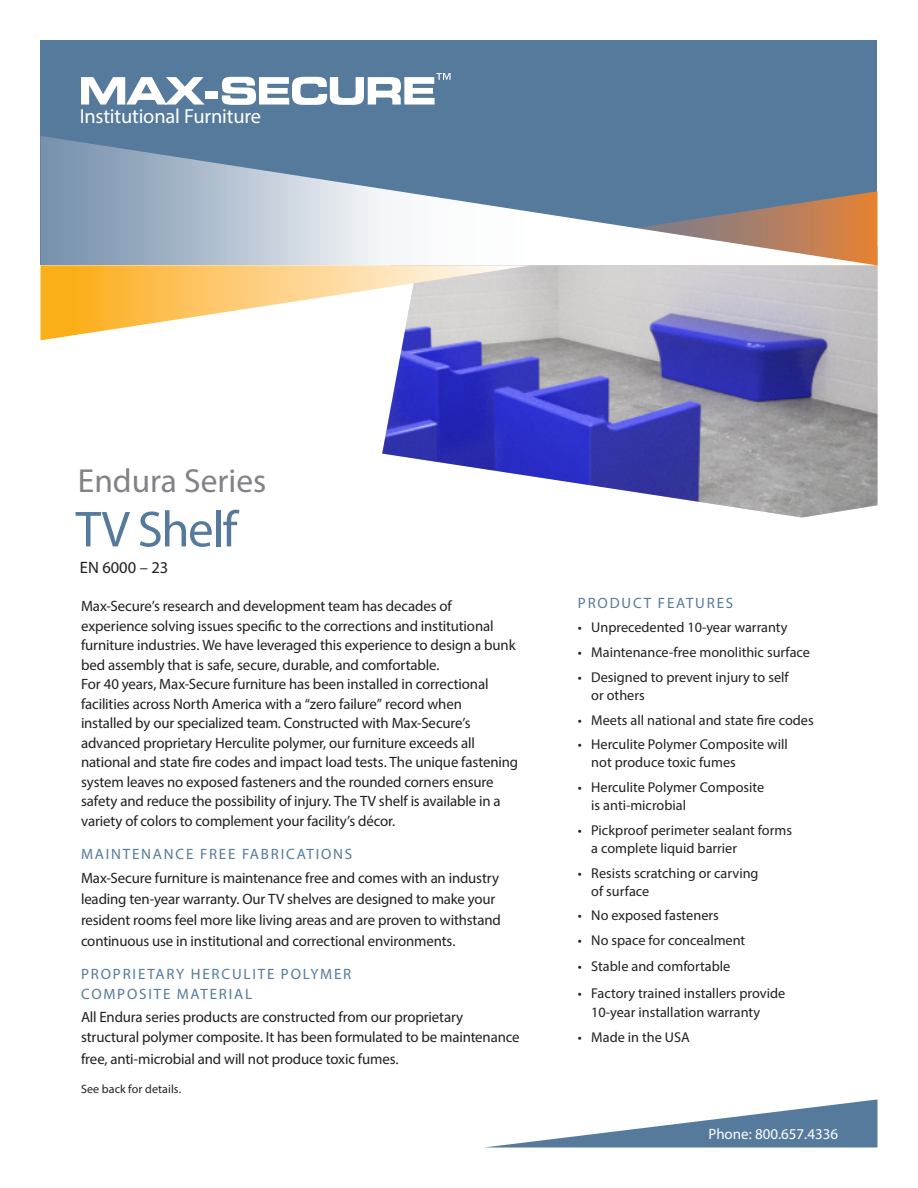
<style>
.page{position:relative;width:918px;height:1188px;background:#fff}
.page>*{position:absolute;margin:0;border:0;box-sizing:border-box;transform-origin:0 0}
.front_product{font:51px "Myriad Pro";letter-spacing:-.03em;color:#567a9b}
.front_series{font:33.45px "Myriad Pro";color:#808285}
.t1{font:20.4px "Myriad Pro";letter-spacing:-.01em;color:#fff}
.front_product_number{font:16.5px "Myriad Pro";color:#231f20}
.body{font:15px/19.5px "Myriad Pro";letter-spacing:-.01em;color:#231f20}
.sub_head{font:15px/19.5px "Myriad Pro";letter-spacing:.12em;color:#567a9b}
.t2{font:15px "Myriad Pro";color:#fff}
.t3{font:14.25px/18px "Myriad Pro";color:#231f20}
.note{font:12px "Myriad Pro";letter-spacing:.01em;color:#231f20}
</style>
<div class="page">
<img style="left:382px;top:340px;width:496px;height:178px">
<div style="left:40px;top:40px;width:838px;height:225px;background:#567a9b"></div>
<svg style="left:40px;top:136px;width:838px;height:55px"></svg>
<svg style="left:40px;top:191px;width:838px;height:149px"></svg>
<svg style="left:484px;top:1099px;width:394px;height:49px"></svg>
<svg style="left:81px;top:77px;width:124px;height:28px"></svg>
<div style="left:206px;top:91px;width:12px;height:7px;background:#fff"></div>
<svg style="left:222px;top:73px;width:229px;height:32px"></svg>
<h3 class="t1" style="left:80px;top:104px;width:183px">Institutional Furniture</h3>
<p class="front_series" style="left:78px;top:461px;width:190px">Endura Series</p>
<p class="front_product" style="left:76px;top:498px;width:163px">TV Shelf</p>
<p class="front_product_number" style="left:80px;top:557px;width:90px">EN 6000 – 23</p>
<p class="body" style="left:81px;top:596px;width:436px">Max-Secure’s research and development team has decades of experience solving issues specific to the corrections and institutional furniture industries. We have leveraged this experience to design a bunk bed assembly that is safe, secure, durable, and comfortable.</p>
<p class="body" style="left:81px;top:674px;width:439px">For 40 years, Max-Secure furniture has been installed in correctional facilities across North America with a “zero failure” record when<br>installed by our specialized team. Constructed with Max-Secure’s advanced proprietary Herculite polymer, our furniture exceeds all national and state fire codes and impact load tests. The unique fastening system leaves no exposed fasteners and the rounded corners ensure safety and reduce the possibility of injury. The TV shelf is available in a variety of colors to complement your facility’s décor.</p>
<p class="sub_head" style="left:81px;top:844px;width:273px">MAINTENANCE FREE FABRICATIONS</p>
<p class="body" style="left:81px;top:868px;width:422px;line-height:21px">Max-Secure furniture is maintenance free and comes with an industry leading ten-year warranty. Our TV shelves are designed to make your resident rooms feel more like living areas and are proven to withstand continuous use in institutional and correctional environments.</p>
<p class="sub_head" style="left:81px;top:964px;width:272px">PROPRIETARY HERCULITE POLYMER<br>COMPOSITE MATERIAL</p>
<p class="body" style="left:81px;top:1007px;width:440px">All Endura series products are constructed from our proprietary structural polymer composite. It has been formulated to be maintenance</p>
<p class="body" style="left:81px;top:1049px;width:319px">free, anti-microbial and will not produce toxic fumes.</p>
<p class="note" style="left:81px;top:1082px;width:102px">See back for details.</p>
<p class="sub_head" style="left:578px;top:593px;width:157px">PRODUCT FEATURES</p>
<p class="t3" style="left:578px;top:618px;width:211px">• Unprecedented 10-year warranty</p>
<p class="t3" style="left:578px;top:643px;width:234px">• Maintenance-free monolithic surface</p>
<p class="t3" style="left:591px;top:668px;width:199px;text-indent:-14px">• Designed to prevent injury to self or others</p>
<p class="t3" style="left:578px;top:711px;width:237px">• Meets all national and state fire codes</p>
<p class="t3" style="left:591px;top:735px;width:198px;text-indent:-14px">• Herculite Polymer Composite will not produce toxic fumes</p>
<p class="t3" style="left:591px;top:778px;width:174px;text-indent:-14px">• Herculite Polymer Composite is anti-microbial</p>
<p class="t3" style="left:591px;top:821px;width:202px;text-indent:-14px">• Pickproof perimeter sealant forms a complete liquid barrier</p>
<p class="t3" style="left:591px;top:864px;width:169px;text-indent:-14px">• Resists scratching or carving of surface</p>
<p class="t3" style="left:578px;top:906px;width:142px">• No exposed fasteners</p>
<p class="t3" style="left:578px;top:931px;width:169px">• No space for concealment</p>
<p class="t3" style="left:578px;top:957px;width:154px">• Stable and comfortable</p>
<p class="t3" style="left:591px;top:983px;width:195px;line-height:19.5px;text-indent:-14px">• Factory trained installers provide<br>10-year installation warranty</p>
<p class="t3" style="left:578px;top:1028px;width:114px">• Made in the USA</p>
<p class="t2" style="left:708px;top:1125px;width:131px">Phone: 800.657.4336</p>
</div>
